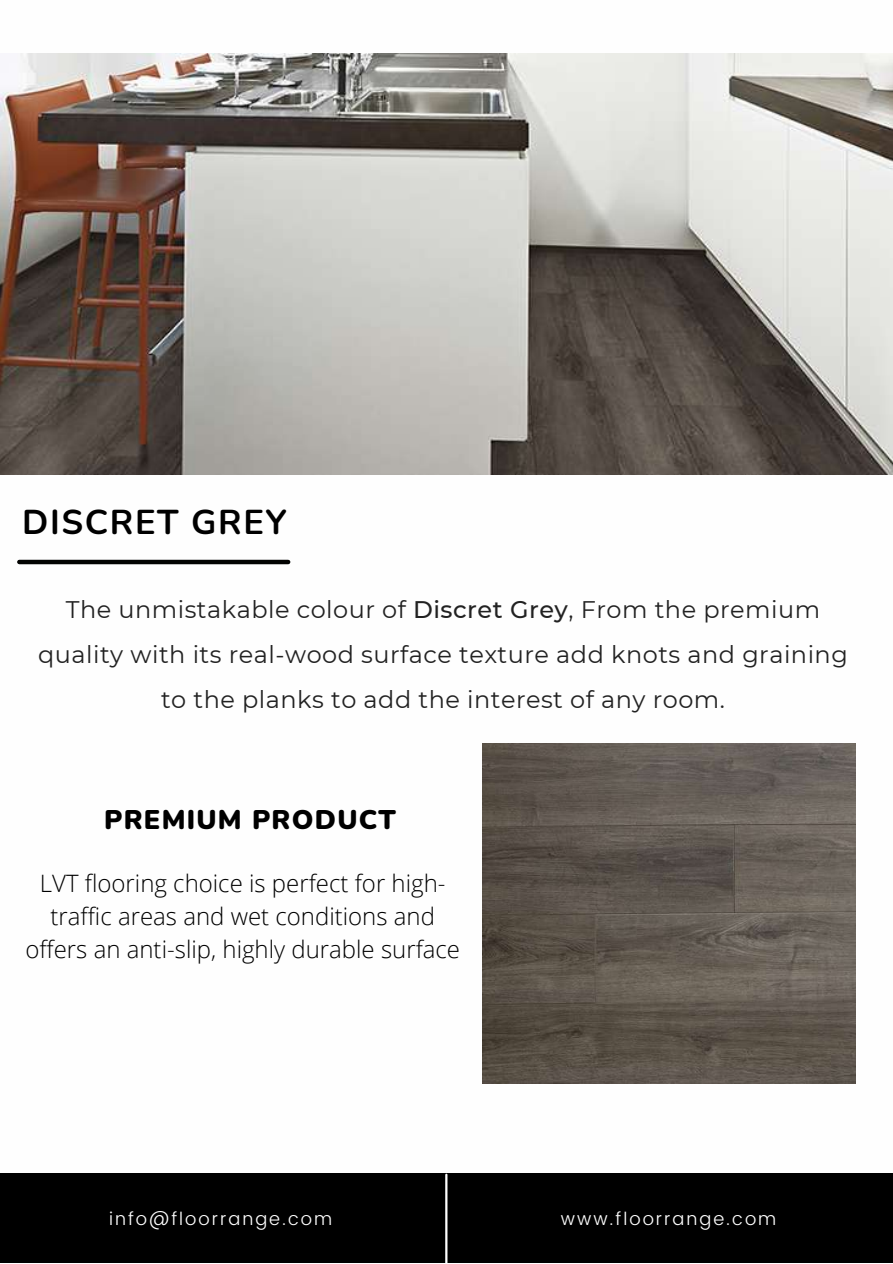
<style>
.page{position:relative;width:893px;height:1264px;background:#fff}
.page>*{position:absolute;margin:0;border:0;box-sizing:border-box;transform-origin:0 0}
.t1{font:700 34.5px "Nunito";letter-spacing:.045em;color:#000}
.t2{font:900 27px "Nunito";letter-spacing:.045em;color:#000}
.t3{font:24px/45px "Montserrat";letter-spacing:.02em;color:#222;text-align:center}
.t4{font:300 24px/32.5px "Open Sans";color:#000;text-align:center}
.t5{font:300 18px "Poppins";letter-spacing:.11em;color:#fff}
.s1{font-weight:500}
</style>
<div class="page">
<img style="left:0;top:54px;width:892px;height:420px">
<div style="left:0;top:1173px;width:892px;height:89px;background:#000"></div>
<hr style="left:445px;top:1174px;width:2px;height:88px;background:#fff">
<div style="left:19px;top:559px;width:269px;height:5px;background:#020301"></div>
<img style="left:482px;top:743px;width:372px;height:340px">
<h1 class="t1" style="left:22px;top:499px;width:266px">DISCRET GREY</h1>
<p class="t3" style="left:38px;top:586px;width:811px">The unmistakable colour of <span class="s1">Discret Grey</span>, From the premium quality with its real-wood surface texture add knots and graining to the planks to add the interest of any room.</p>
<p class="t2" style="left:104px;top:802px;width:293px">PREMIUM PRODUCT</p>
<p class="t4" style="left:25px;top:866px;width:436px">LVT flooring choice is perfect for high&shy;traffic areas and wet conditions and offers an anti-slip, highly durable surface</p>
<p class="t5" style="left:109px;top:1208px;width:224px">info@floorrange.com</p>
<p class="t5" style="left:561px;top:1208px;width:217px">www.floorrange.com</p>
</div>
